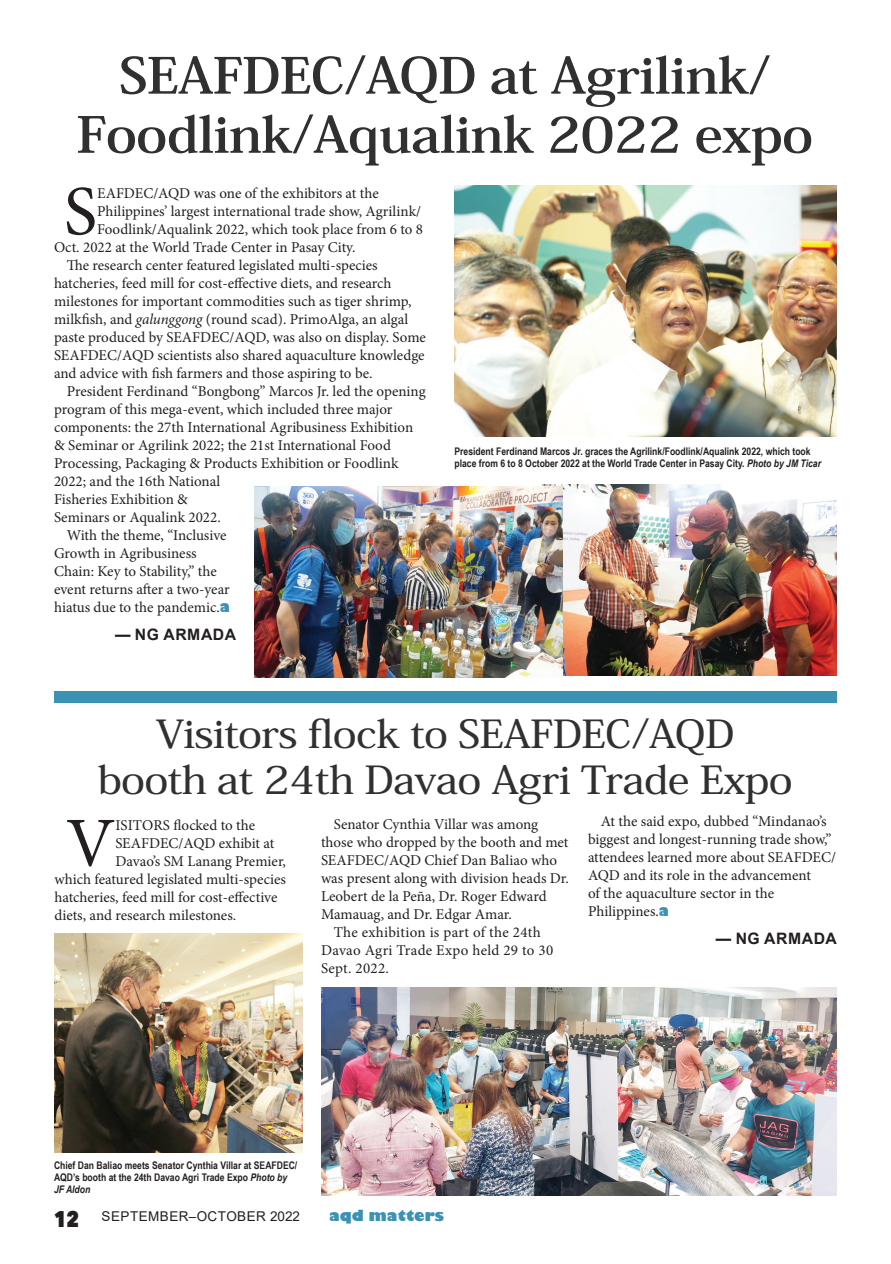
<style>
.page{position:relative;width:891px;height:1264px;background:#fff}
.page>*{position:absolute;margin:0;border:0;box-sizing:border-box;transform-origin:0 0}
.t1{font:70.35px "Minion Pro";color:#231f20}
.t2{font:700 49.2px/59.1px "Koz Min Pro";letter-spacing:-.02em;color:#312f30;text-align:center;scale:1.12 1}
.t3{font:500 38.4px "Koz Min Pro";letter-spacing:-.02em;color:#312f30;scale:1.12 1}
.t4{font:700 15.75px "Arial";letter-spacing:.035em;color:#231f20}
.t5{font:15px/18px "Minion Pro";color:#231f20}
.t6{font:15px/18px "Minion Pro";letter-spacing:.02em;color:#231f20}
.t7{font:800 15px "Gill Sans";color:#3b92b3}
.t8{font:13.5px "Arial";letter-spacing:.035em;color:#231f20}
.t9{font:700 10.5px/12px "Arial Narrow";color:#231f20}
.s1{font-style:italic}
.s2{font-family:"Gill Sans";font-weight:800;color:#3b92b3}
.s3{font-size:15.45px}
.s4{font-family:"Avenir Next LT Pro";font-weight:800;font-stretch:condensed;font-size:22.5px}
</style>
<div class="page">
<img style="left:542px;top:484px;width:295px;height:191px">
<img style="left:454px;top:185px;width:383px;height:251px">
<img style="left:254px;top:486px;width:308px;height:191px">
<img style="left:54px;top:933px;width:249px;height:219px">
<img style="left:321px;top:987px;width:516px;height:208px">
<div style="left:54px;top:691px;width:783px;height:11px;background:#3b92b3"></div>
<p class="t2" style="left:76px;top:44px;width:660px">SEAFDEC/AQD at Agrilink/<br>Foodlink/Aqualink 2022 expo</p>
<p class="t1" style="left:64px;top:164px;width:35px">S</p>
<p class="t5" style="left:97px;top:184px;width:283px">EAFDEC/AQD was one of the exhibitors at the</p>
<p class="t5" style="left:97px;top:202px;width:325px">Philippines’ largest international trade show, Agrilink/</p>
<p class="t5" style="left:97px;top:220px;width:327px">Foodlink/Aqualink 2022, which took place from 6 to 8</p>
<p class="t5" style="left:54px;top:238px;width:303px">Oct. 2022 at the World Trade Center in Pasay City.</p>
<p class="t5" style="left:54px;top:256px;width:373px;text-indent:13px">The research center featured legislated multi-species hatcheries, feed mill for cost-effective diets, and research milestones for important commodities such as tiger shrimp, milkfish, and <span class="s1">galunggong</span> (round scad). PrimoAlga, an algal paste produced by SEAFDEC/AQD, was also on display. Some SEAFDEC/AQD scientists also shared aquaculture knowledge and advice with fish farmers and those aspiring to be.</p>
<p class="t5" style="left:54px;top:382px;width:373px;text-indent:13px">President Ferdinand “Bongbong” Marcos Jr. led the opening program of this mega-event, which included three major components: the 27th International Agribusiness Exhibition &amp; Seminar or Agrilink 2022; the 21st International Food Processing, Packaging &amp; Products Exhibition or Foodlink</p>
<p class="t5" style="left:54px;top:472px;width:168px">2022; and the 16th National<br>Fisheries Exhibition &amp;<br>Seminars or Aqualink 2022.</p>
<p class="t5" style="left:54px;top:526px;width:178px;text-indent:13px">With the theme, “Inclusive<br>Growth in Agribusiness<br>Chain: Key to Stability,” the event returns after a two-year hiatus due to the pandemic.<span class="s2">a</span></p>
<p class="t4" style="left:115px;top:623px;width:122px"><span class="s3">—</span> NG ARMADA</p>
<p class="t9" style="left:454px;top:445px;width:368px">President Ferdinand Marcos Jr. graces the Agrilink/Foodlink/Aqualink 2022, which took place from 6 to 8 October 2022 at the World Trade Center in Pasay City. <span class="s1">Photo by JM Ticar</span></p>
<p class="t3" style="left:156px;top:706px;width:518px">Visitors flock to SEAFDEC/AQD</p>
<p class="t3" style="left:98px;top:752px;width:622px">booth at 24th Davao Agri Trade Expo</p>
<p class="t5" style="left:321px;top:815px;width:249px;text-indent:13px">Senator Cynthia Villar was among those who dropped by the booth and met SEAFDEC/AQD Chief Dan Baliao who was present along with division heads Dr.<br>Leobert de la Peña, Dr. Roger Edward Mamauag, and Dr. Edgar Amar.</p>
<p class="t6" style="left:321px;top:923px;width:234px;text-indent:13px">The exhibition is part of the 24th<br>Davao Agri Trade Expo held 29 to 30<br>Sept. 2022.</p>
<p class="t5" style="left:588px;top:812px;width:250px;text-indent:13px">At the said expo, dubbed “Mindanao’s biggest and longest-running trade show,” attendees learned more about SEAFDEC/ AQD and its role in the advancement<br>of the aquaculture sector in the Philippines.<span class="s2">a</span></p>
<p class="t4" style="left:716px;top:927px;width:122px"><span class="s3">—</span> NG ARMADA</p>
<p class="t1" style="left:66px;top:796px;width:51px">V</p>
<p class="t5" style="left:115px;top:816px;width:141px">ISITORS flocked to the</p>
<p class="t5" style="left:115px;top:834px;width:161px">SEAFDEC/AQD exhibit at</p>
<p class="t5" style="left:115px;top:852px;width:172px">Davao’s SM Lanang Premier,</p>
<p class="t5" style="left:54px;top:870px;width:233px">which featured legislated multi-species</p>
<p class="t5" style="left:54px;top:888px;width:225px">hatcheries, feed mill for cost-effective</p>
<p class="t5" style="left:54px;top:906px;width:183px">diets, and research milestones.</p>
<p class="t9" style="left:54px;top:1158px;width:245px">Chief Dan Baliao meets Senator Cynthia Villar at SEAFDEC/<br>AQD’s booth at the 24th Davao Agri Trade Expo <span class="s1">Photo by<br>JF Aldon</span></p>
<p class="t8" style="left:54px;top:1207px;width:248px"><span class="s4">12</span> SEPTEMBER–OCTOBER 2022</p>
<p class="t7" style="left:329px;top:1206px;width:116px">aqd matters</p>
</div>
